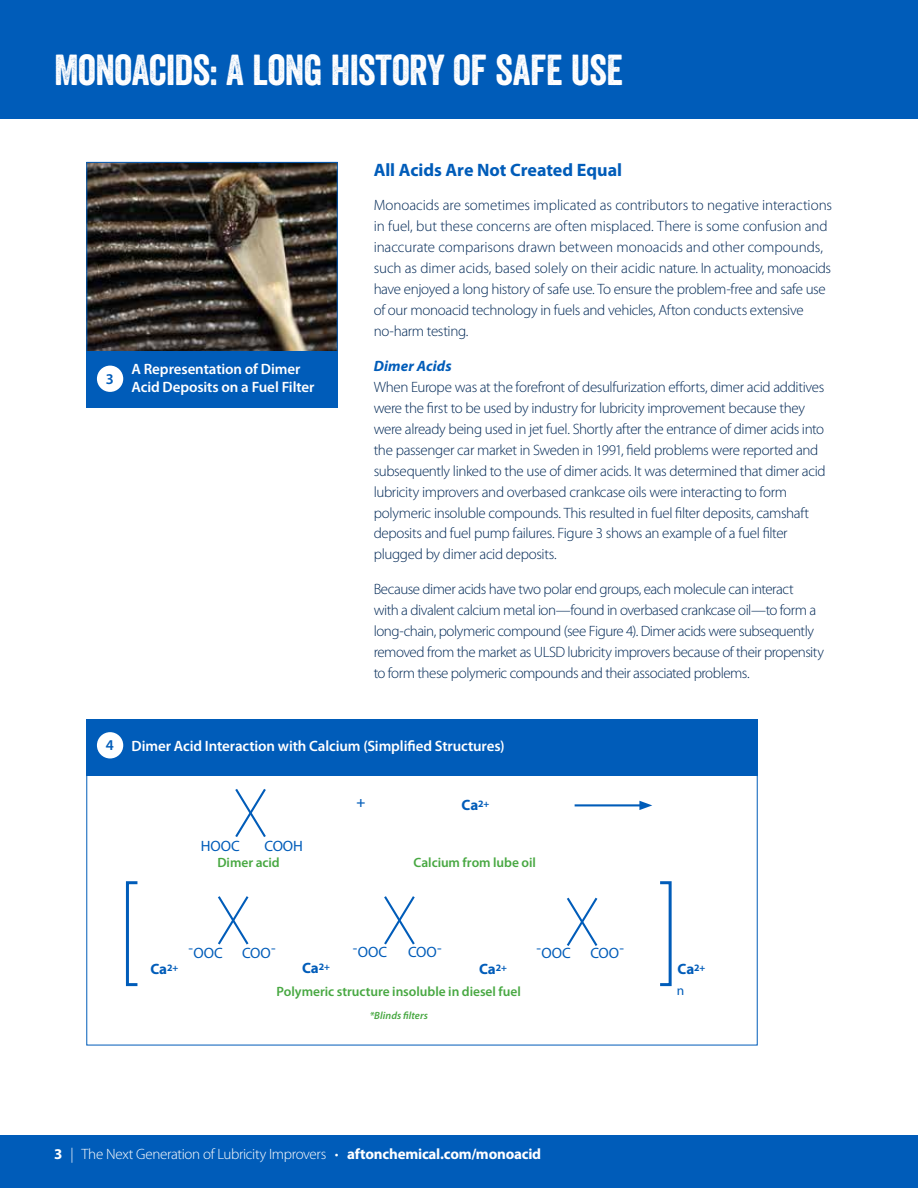
<style>
.page{position:relative;width:918px;height:1188px;background:#fff}
.page>*{position:absolute;margin:0;border:0;box-sizing:border-box;transform-origin:0 0}
.t1{font:42px "Veneer";letter-spacing:-.01em;color:#fff}
.t2{font:700 18px "Myriad Pro";color:#005cb9}
.t3{font:300 15px/21px "Myriad Pro";letter-spacing:-.025em;color:#002856}
.t4{font:600 15px/18px "Myriad Pro";letter-spacing:-.01em;color:#fff}
.t5{font:300 15px "Myriad Pro";letter-spacing:-.02em;color:#fff}
.t6{font:15px "Myriad Pro";color:#005cb9}
.t7{font:700 15px "Myriad Pro";letter-spacing:-.01em;color:#005cb9}
.t8{font:italic 700 15px "Myriad Pro";letter-spacing:.01em;color:#005cb9}
.t9{font:600 15px "Myriad Pro";color:#005cb9}
.t10{font:600 13.5px "Myriad Pro";letter-spacing:-.005em;color:#48a842}
.t11{font:13.5px "Myriad Pro";color:#005cb9}
.t12{font:italic 600 10.5px "Myriad Pro";letter-spacing:.005em;color:#48a842}
.s1{color:#005cb9}
.s2{font-weight:700}
</style>
<div class="page">
<div style="left:0;top:0;width:918px;height:119px;background:#005cb9"></div>
<img style="left:88px;top:164px;width:248px;height:187px">
<div style="left:86px;top:162px;width:252px;height:195px;border:1px solid #005cb9"></div>
<svg style="left:235px;top:789px;width:31px;height:48px"></svg>
<div style="left:86px;top:719px;width:672px;height:57px;background:#005cb9"></div>
<div style="left:86px;top:351px;width:252px;height:57px;background:#005cb9"></div>
<div style="left:126px;top:881px;width:13px;height:105px;border:3px solid #005cb9"></div>
<div style="left:659px;top:881px;width:13px;height:105px;border:3px solid #005cb9"></div>
<svg style="left:218px;top:896px;width:31px;height:49px"></svg>
<svg style="left:384px;top:896px;width:31px;height:49px"></svg>
<svg style="left:566px;top:897px;width:32px;height:49px"></svg>
<div style="left:0;top:1135px;width:918px;height:53px;background:#005cb9"></div>
<div style="left:97px;top:366px;width:26px;height:26px;background:#fff;border-radius:50%"></div>
<div style="left:97px;top:732px;width:26px;height:26px;background:#fff;border-radius:50%"></div>
<hr style="left:575px;top:804px;width:68px;height:2px;background:#005cb9">
<svg style="left:639px;top:801px;width:13px;height:9px"></svg>
<h1 class="t1" style="left:54px;top:44px;width:570px">MONOACIDS: A LONG HISTORY OF SAFE USE</h1>
<p class="t9" style="left:106px;top:371px;width:10px">3</p>
<p class="t4" style="left:132px;top:361px;width:184px">A Representation of Dimer<br>Acid Deposits on a Fuel Filter</p>
<p class="t2" style="left:374px;top:159px;width:250px">All Acids Are Not Created Equal</p>
<p class="t3" style="left:374px;top:195px;width:460px">Monoacids are sometimes implicated as contributors to negative interactions in fuel, but these concerns are often misplaced. There is some confusion and inaccurate comparisons drawn between monoacids and other compounds, such as dimer acids, based solely on their acidic nature. In actuality, monoacids have enjoyed a long history of safe use. To ensure the problem-free and safe use of our monoacid technology in fuels and vehicles, Afton conducts extensive no-harm testing.</p>
<p class="t8" style="left:374px;top:357px;width:80px">Dimer Acids</p>
<p class="t3" style="left:374px;top:376px;width:454px">When Europe was at the forefront of desulfurization efforts, dimer acid additives were the first to be used by industry for lubricity improvement because they were already being used in jet fuel. Shortly after the entrance of dimer acids into the passenger car market in Sweden in 1991, field problems were reported and subsequently linked to the use of dimer acids. It was determined that dimer acid lubricity improvers and overbased crankcase oils were interacting to form polymeric insoluble compounds. This resulted in fuel filter deposits, camshaft deposits and fuel pump failures. Figure 3 shows an example of a fuel filter plugged by dimer acid deposits.</p>
<p class="t3" style="left:374px;top:579px;width:452px">Because dimer acids have two polar end groups, each molecule can interact<br>with a divalent calcium metal ion—found in overbased crankcase oil—to form a long-chain, polymeric compound (see Figure 4). Dimer acids were subsequently removed from the market as ULSD lubricity improvers because of their propensity to form these polymeric compounds and their associated problems.</p>
<p class="t4" style="left:106px;top:737px;width:400px"><span class="s1">4</span> Dimer Acid Interaction with Calcium (Simplified Structures)</p>
<p class="t9" style="left:356px;top:794px;width:10px">+</p>
<p class="t7" style="left:462px;top:797px;width:29px">Ca<sup>2+</sup></p>
<p class="t6" style="left:201px;top:837px;width:41px">HOOC</p>
<p class="t6" style="left:265px;top:837px;width:40px">COOH</p>
<p class="t10" style="left:217px;top:855px;width:64px">Dimer acid</p>
<p class="t10" style="left:414px;top:855px;width:124px">Calcium from lube oil</p>
<p class="t6" style="left:353px;top:944px;width:36px">-OOC</p>
<p class="t6" style="left:408px;top:944px;width:35px">COO-</p>
<p class="t6" style="left:590px;top:945px;width:35px">COO-</p>
<p class="t6" style="left:188px;top:945px;width:36px">-OOC</p>
<p class="t6" style="left:242px;top:945px;width:35px">COO-</p>
<p class="t6" style="left:536px;top:945px;width:36px">-OOC</p>
<p class="t7" style="left:150px;top:960px;width:29px">Ca<sup>2+</sup></p>
<p class="t7" style="left:302px;top:960px;width:29px">Ca<sup>2+</sup></p>
<p class="t7" style="left:479px;top:960px;width:29px">Ca<sup>2+</sup></p>
<p class="t7" style="left:678px;top:960px;width:29px">Ca<sup>2+</sup></p>
<p class="t10" style="left:277px;top:984px;width:246px">Polymeric structure insoluble in diesel fuel</p>
<p class="t12" style="left:370px;top:1010px;width:60px">*Blinds filters</p>
<p class="t5" style="left:54px;top:1146px;width:489px"><span class="s2">3</span> | The Next Generation of Lubricity Improvers • <span class="s2">aftonchemical.com/monoacid</span></p>
<p class="t11" style="left:677px;top:983px;width:9px">n</p>
</div>
